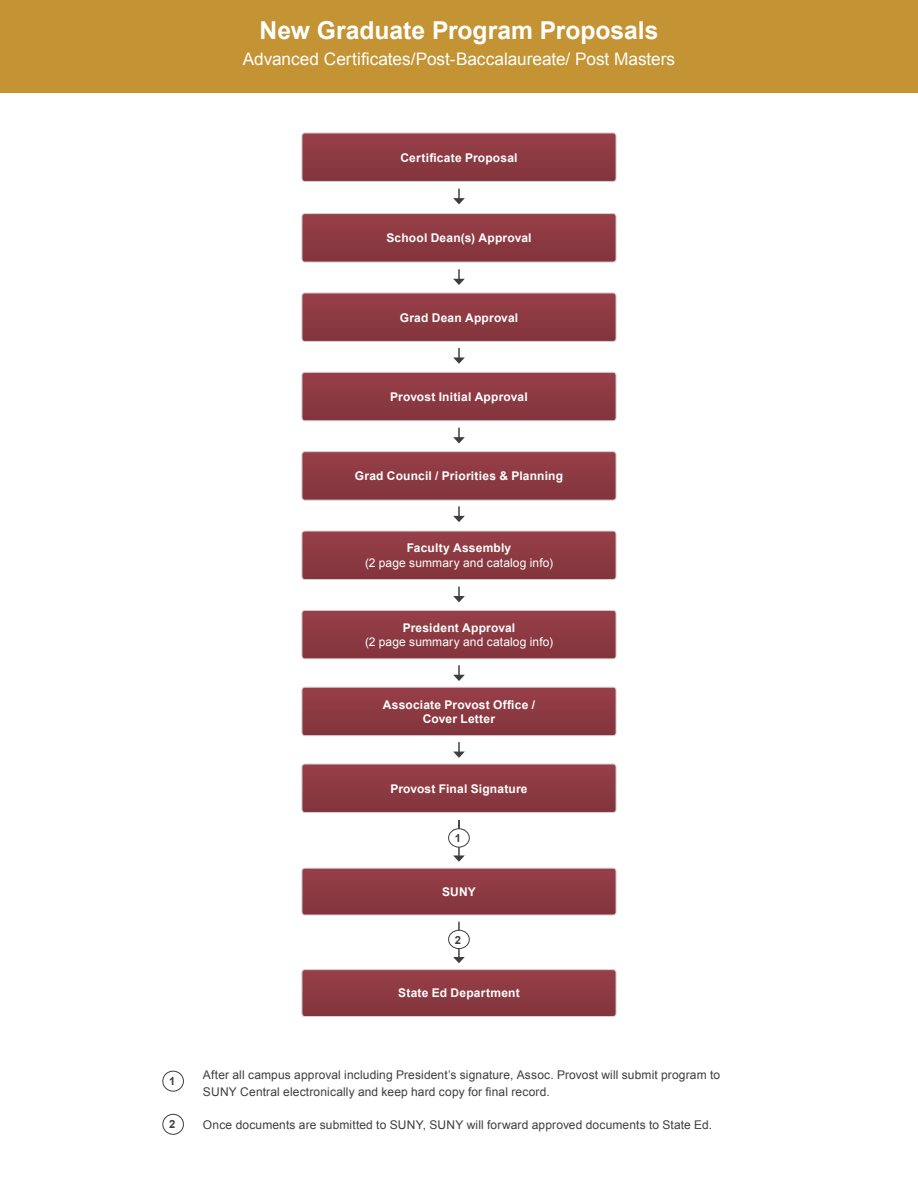
<style>
.page{position:relative;width:918px;height:1188px;background:#fff}
.page>*{position:absolute;margin:0;border:0;box-sizing:border-box;transform-origin:0 0}
.t1{font:700 24.6px "Arial";color:#fff}
.t2{font:17.25px "Arial";letter-spacing:-.005em;color:#fff}
.t3{font:700 12px "Arial";letter-spacing:.015em;color:#fff}
.t4{font:12px/16.5px "Arial";letter-spacing:.01em;color:#3e3e3f}
.t5{font:12px "Arial";letter-spacing:.01em;color:#fff}
.t6{font:700 11.25px "Arial";color:#3e3e3f}
</style>
<div class="page">
<svg style="left:303px;top:215px;width:312px;height:46px;background:#8c3941"></svg>
<div style="left:301px;top:213px;width:316px;height:50px;border:1px solid #d1d2d4;border-radius:3px"></div>
<svg style="left:303px;top:134px;width:312px;height:46px;background:#8c3941"></svg>
<div style="left:301px;top:132px;width:316px;height:50px;border:1px solid #d1d2d4;border-radius:3px"></div>
<svg style="left:303px;top:533px;width:312px;height:45px;background:#8c3941"></svg>
<div style="left:301px;top:531px;width:316px;height:49px;border:1px solid #d1d2d4;border-radius:3px"></div>
<svg style="left:303px;top:294px;width:312px;height:46px;background:#8c3941"></svg>
<div style="left:301px;top:292px;width:316px;height:50px;border:1px solid #d1d2d4;border-radius:3px"></div>
<svg style="left:303px;top:612px;width:312px;height:45px;background:#8c3941"></svg>
<div style="left:301px;top:610px;width:316px;height:49px;border:1px solid #d1d2d4;border-radius:3px"></div>
<svg style="left:303px;top:689px;width:312px;height:45px;background:#8c3941"></svg>
<div style="left:301px;top:687px;width:316px;height:49px;border:1px solid #d1d2d4;border-radius:3px"></div>
<svg style="left:303px;top:374px;width:312px;height:45px;background:#8c3941"></svg>
<div style="left:301px;top:372px;width:316px;height:49px;border:1px solid #d1d2d4;border-radius:3px"></div>
<svg style="left:303px;top:766px;width:312px;height:45px;background:#8c3941"></svg>
<div style="left:301px;top:764px;width:316px;height:49px;border:1px solid #d1d2d4;border-radius:3px"></div>
<svg style="left:303px;top:453px;width:312px;height:46px;background:#8c3941"></svg>
<div style="left:301px;top:451px;width:316px;height:50px;border:1px solid #d1d2d4;border-radius:3px"></div>
<svg style="left:453px;top:270px;width:12px;height:15px"></svg>
<svg style="left:453px;top:189px;width:12px;height:15px"></svg>
<svg style="left:453px;top:587px;width:12px;height:15px"></svg>
<svg style="left:453px;top:428px;width:12px;height:15px"></svg>
<svg style="left:453px;top:666px;width:12px;height:15px"></svg>
<svg style="left:453px;top:743px;width:12px;height:15px"></svg>
<svg style="left:453px;top:348px;width:12px;height:16px"></svg>
<svg style="left:453px;top:507px;width:12px;height:15px"></svg>
<div style="left:0;top:0;width:918px;height:92px;background:#c39334"></div>
<svg style="left:303px;top:870px;width:312px;height:44px;background:#8c3941"></svg>
<div style="left:301px;top:868px;width:316px;height:48px;border:1px solid #d1d2d4;border-radius:3px"></div>
<svg style="left:303px;top:971px;width:312px;height:44px;background:#8c3941"></svg>
<div style="left:301px;top:969px;width:316px;height:48px;border:1px solid #d1d2d4;border-radius:3px"></div>
<hr style="left:458px;top:821px;width:2px;height:35px;background:#3e3e3f">
<svg style="left:453px;top:855px;width:12px;height:7px"></svg>
<hr style="left:458px;top:922px;width:2px;height:36px;background:#3e3e3f">
<svg style="left:453px;top:957px;width:12px;height:6px"></svg>
<div style="left:449px;top:829px;width:20px;height:18px;background:#fff;border-radius:50%"></div>
<div style="left:448px;top:828px;width:22px;height:20px;border:1px solid #3e3e3f;border-radius:50%"></div>
<div style="left:449px;top:930px;width:20px;height:19px;background:#fff;border-radius:50%"></div>
<div style="left:448px;top:930px;width:22px;height:19px;border:1px solid #3e3e3f;border-radius:50%"></div>
<div style="left:162px;top:1071px;width:22px;height:21px;border:1px solid #3e3e3f;border-radius:50%"></div>
<div style="left:162px;top:1114px;width:22px;height:21px;border:1px solid #3e3e3f;border-radius:50%"></div>
<p class="t1" style="left:260px;top:14px;width:400px">New Graduate Program Proposals</p>
<p class="t2" style="left:243px;top:48px;width:434px">Advanced Certificates/Post-Baccalaureate/ Post Masters</p>
<p class="t3" style="left:400px;top:149px;width:119px">Certificate Proposal</p>
<p class="t3" style="left:386px;top:230px;width:147px">School Dean(s) Approval</p>
<p class="t3" style="left:400px;top:309px;width:120px">Grad Dean Approval</p>
<p class="t3" style="left:390px;top:389px;width:139px">Provost Initial Approval</p>
<p class="t3" style="left:355px;top:468px;width:210px">Grad Council / Priorities &amp; Planning</p>
<p class="t3" style="left:407px;top:540px;width:106px">Faculty Assembly</p>
<p class="t5" style="left:365px;top:555px;width:189px">(2 page summary and catalog info)</p>
<p class="t3" style="left:403px;top:620px;width:114px">President Approval</p>
<p class="t5" style="left:365px;top:634px;width:189px">(2 page summary and catalog info)</p>
<p class="t3" style="left:383px;top:696px;width:154px">Associate Provost Office /</p>
<p class="t3" style="left:423px;top:711px;width:74px">Cover Letter</p>
<p class="t3" style="left:390px;top:780px;width:139px">Provost Final Signature</p>
<p class="t6" style="left:455px;top:831px;width:8px">1</p>
<p class="t3" style="left:442px;top:884px;width:35px">SUNY</p>
<p class="t6" style="left:455px;top:932px;width:8px">2</p>
<p class="t3" style="left:398px;top:985px;width:123px">State Ed Department</p>
<p class="t6" style="left:169px;top:1074px;width:8px">1</p>
<p class="t6" style="left:169px;top:1117px;width:8px">2</p>
<p class="t4" style="left:203px;top:1067px;width:519px">After all campus approval including President’s signature, Assoc. Provost will submit program to<br>SUNY Central electronically and keep hard copy for final record.</p>
<p class="t4" style="left:203px;top:1117px;width:511px">Once documents are submitted to SUNY, SUNY will forward approved documents to State Ed.</p>
</div>
